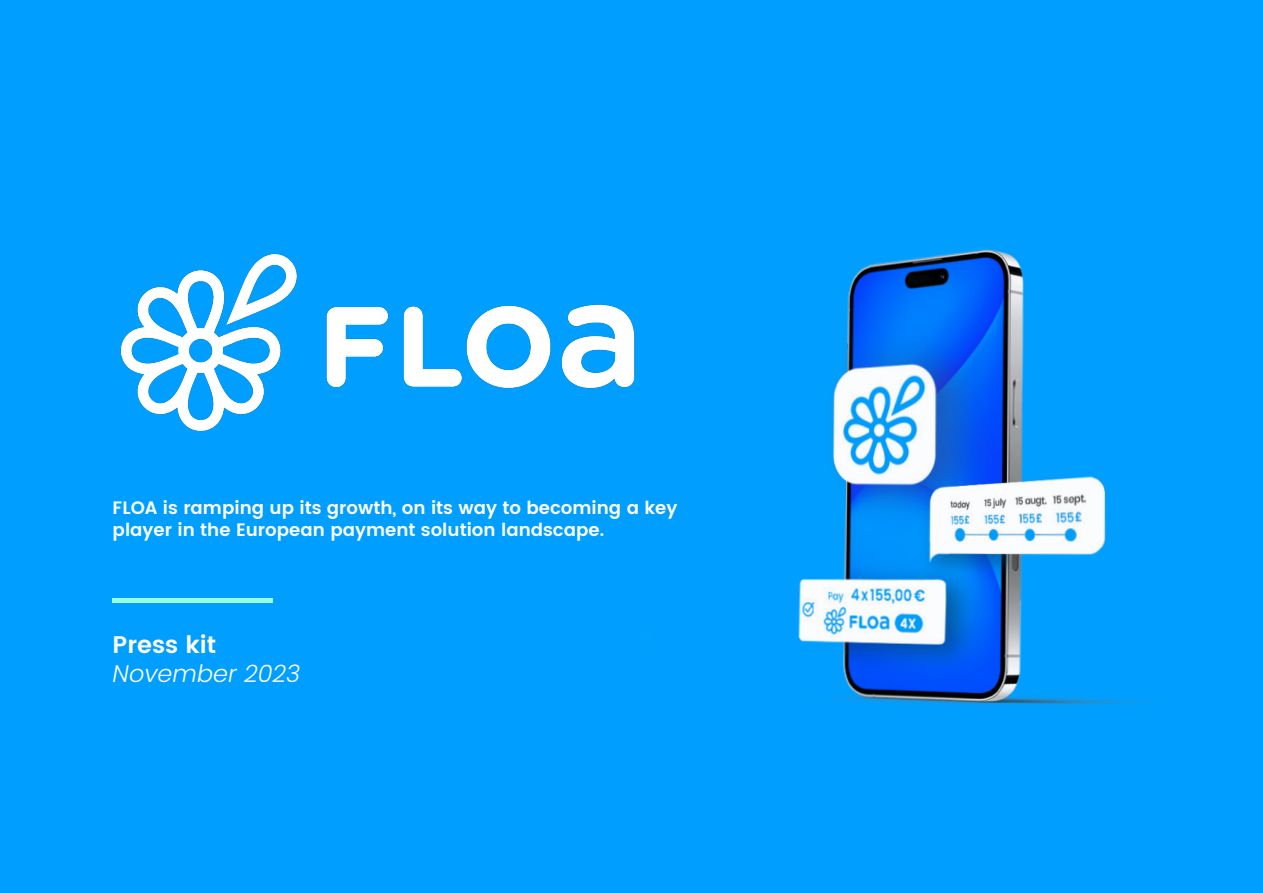
<style>
.page{position:relative;width:1263px;height:893px;background:#009fff}
.page>*{position:absolute;margin:0;border:0;box-sizing:border-box;transform-origin:0 0}
.t1{font:italic 300 24px "Poppins";color:#fff}
.t2{font:600 24px "Poppins";color:#fff}
.t3{font:600 18px/21.6px "Poppins";color:#fff}
</style>
<div class="page">
<img style="left:120px;top:253px;width:461px;height:178px">
<hr style="left:113px;top:598px;width:160px;height:4px;background:#99ffe0">
<img style="left:581px;top:249px;width:556px;height:456px">
<p class="t3" style="left:113px;top:497px;width:566px">FLOA is ramping up its growth, on its way to becoming a key player in the European payment solution landscape.</p>
<p class="t2" style="left:113px;top:627px;width:105px">Press kit</p>
<p class="t1" style="left:113px;top:660px;width:189px">November 2023</p>
</div>
